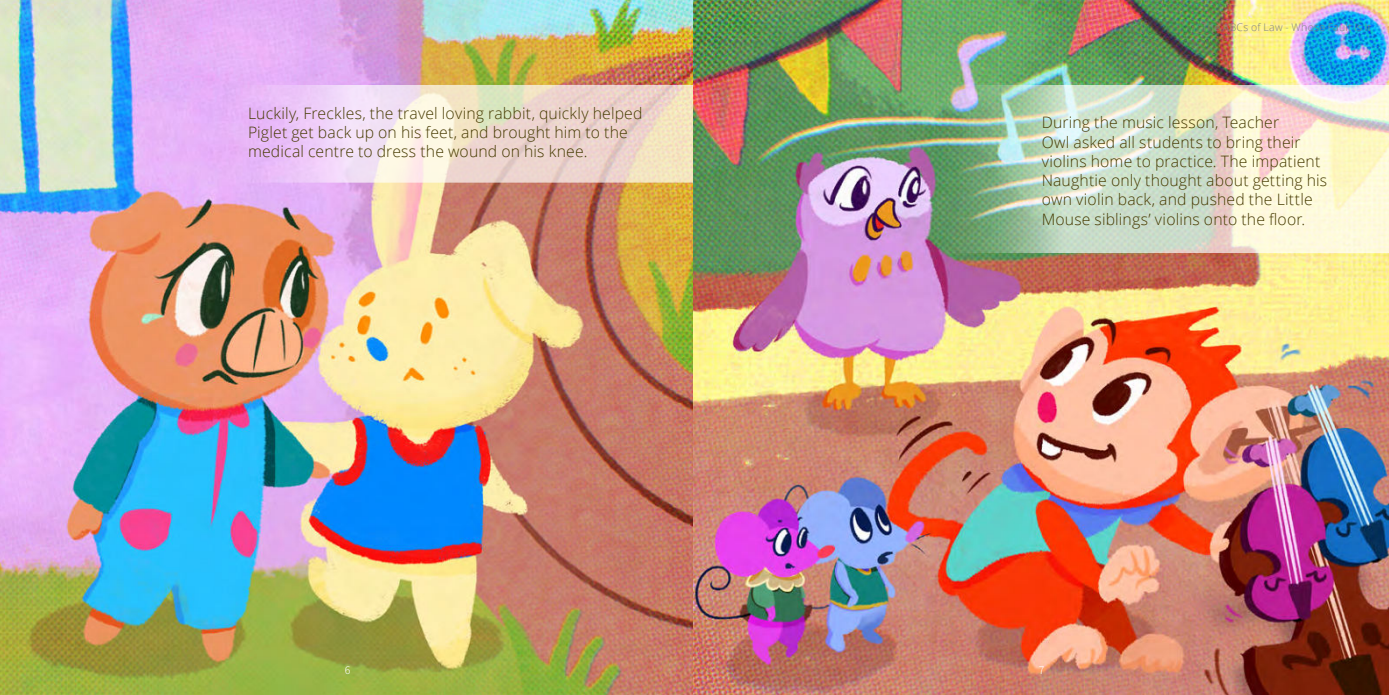
<style>
.page{position:relative;width:1389px;height:695px;background:#fff}
.page>*{position:absolute;margin:0;border:0;box-sizing:border-box;transform-origin:0 0}
.t1{font:300 15.75px/19.2px "Open Sans";letter-spacing:.01em;color:#453900}
.t2{font:300 10.5px "Open Sans";letter-spacing:.03em;color:#808284}
.t3{font:300 10.5px "Noto Sans CJ Ktc";color:#fff}
</style>
<div class="page">
<img style="left:0;top:0;width:694px;height:694px">
<img style="left:694px;top:0;width:695px;height:694px">
<svg style="left:203px;top:85px;width:490px;height:97px;background:#eed5de"></svg>
<img style="left:914px;top:85px;width:475px;height:168px">
<p class="t2" style="left:1202px;top:21px;width:171px">The ABCs of Law - Whose Fault Is It</p>
<p class="t1" style="left:248px;top:103px;width:396px">Luckily, Freckles, the travel loving rabbit, quickly helped<br>Piglet get back up on his feet, and brought him to the medical centre to dress the wound on his knee.</p>
<p class="t1" style="left:1042px;top:112px;width:287px">During the music lesson, Teacher<br>Owl asked all students to bring their violins home to practice. The impatient Naughtie only thought about getting his own violin back, and pushed the Little Mouse siblings’ violins onto the floor.</p>
<p class="t3" style="left:345px;top:663px;width:7px">6</p>
<p class="t3" style="left:1039px;top:663px;width:7px">7</p>
</div>
